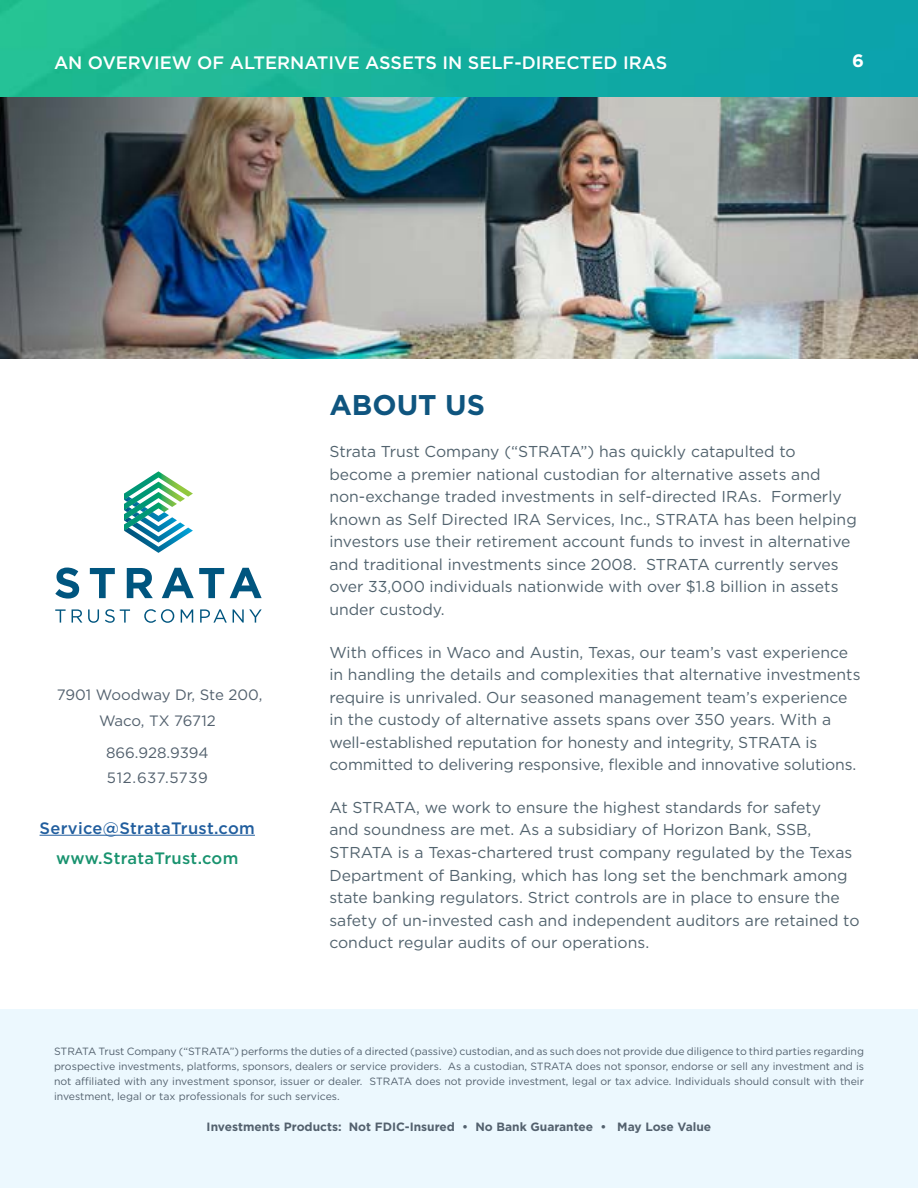
<style>
.page{position:relative;width:918px;height:1188px;background:#fff}
.page>*{position:absolute;margin:0;border:0;box-sizing:border-box;transform-origin:0 0}
.t1{font:700 28.5px "Gotham";color:#0f557f}
.t2{font:500 18px "Gotham";color:#fff}
.t3{font:700 18px "Gotham";color:#fff}
.t4{font:500 16.5px "Gotham";letter-spacing:.02em;color:#215e9e}
.t5{font:500 16.5px "Gotham";letter-spacing:.015em;color:#19936f}
.t6{font:15.75px/22.5px "Gotham";color:#52636e}
.t7{font:15px/25.5px "Gotham";color:#53616e;text-align:center}
.t8{font:700 12px "Gotham";color:#53616e}
.t9{font:10.5px/15px "Gotham";color:#53616e;text-align:justify}
</style>
<div class="page">
<img style="left:0;top:1px;width:918px;height:97px">
<div style="left:0;top:1010px;width:918px;height:178px;background:#ecf8fe"></div>
<img style="left:0;top:98px;width:918px;height:260px">
<hr style="left:40px;top:835px;width:215px;height:1px;background:#215e9e">
<svg style="left:55px;top:609px;width:11px;height:14px"></svg>
<svg style="left:72px;top:609px;width:10px;height:14px"></svg>
<svg style="left:88px;top:609px;width:11px;height:14px"></svg>
<svg style="left:105px;top:609px;width:25px;height:14px"></svg>
<svg style="left:144px;top:609px;width:30px;height:14px"></svg>
<svg style="left:181px;top:609px;width:12px;height:14px"></svg>
<svg style="left:200px;top:609px;width:27px;height:14px"></svg>
<svg style="left:233px;top:609px;width:29px;height:14px"></svg>
<svg style="left:55px;top:568px;width:24px;height:31px"></svg>
<svg style="left:90px;top:568px;width:25px;height:30px"></svg>
<svg style="left:127px;top:568px;width:26px;height:30px"></svg>
<svg style="left:162px;top:568px;width:62px;height:30px"></svg>
<svg style="left:230px;top:568px;width:32px;height:30px"></svg>
<svg style="left:124px;top:471px;width:69px;height:82px"></svg>
<p class="t2" style="left:54px;top:51px;width:615px">AN OVERVIEW OF ALTERNATIVE ASSETS IN SELF-DIRECTED IRAS</p>
<p class="t3" style="left:852px;top:48px;width:13px">6</p>
<p class="t7" style="left:57px;top:682px;width:207px">7901 Woodway Dr, Ste 200,<br>Waco, TX 76712</p>
<p class="t7" style="left:106px;top:739px;width:104px;text-align:left">866.928.9394<br>512.637.5739</p>
<p class="t4" style="left:40px;top:817px;width:217px">Service@StrataTrust.com</p>
<p class="t5" style="left:56px;top:847px;width:184px">www.StrataTrust.com</p>
<h1 class="t1" style="left:329px;top:386px;width:157px">ABOUT US</h1>
<p class="t6" style="left:329px;top:440px;width:529px">Strata Trust Company (“STRATA”) has quickly catapulted to become a premier national custodian for alternative assets and non-exchange traded investments in self-directed IRAs. Formerly known as Self Directed IRA Services, Inc., STRATA has been helping investors use their retirement account funds to invest in alternative and traditional investments since 2008. STRATA currently serves over 33,000 individuals nationwide with over $1.8 billion in assets under custody.</p>
<p class="t6" style="left:329px;top:641px;width:533px">With offices in Waco and Austin, Texas, our team’s vast experience in handling the details and complexities that alternative investments require is unrivaled. Our seasoned management team’s experience in the custody of alternative assets spans over 350 years. With a well-established reputation for honesty and integrity, STRATA is committed to delivering responsive, flexible and innovative solutions.</p>
<p class="t6" style="left:329px;top:796px;width:532px">At STRATA, we work to ensure the highest standards for safety<br>and soundness are met. As a subsidiary of Horizon Bank, SSB, STRATA is a Texas-chartered trust company regulated by the Texas Department of Banking, which has long set the benchmark among state banking regulators. Strict controls are in place to ensure the safety of un-invested cash and independent auditors are retained to conduct regular audits of our operations.</p>
<p class="t9" style="left:54px;top:1044px;width:812px">STRATA Trust Company (“STRATA”) performs the duties of a directed (passive) custodian, and as such does not provide due diligence to third parties regarding prospective investments, platforms, sponsors, dealers or service providers. As a custodian, STRATA does not sponsor, endorse or sell any investment and is not affiliated with any investment sponsor, issuer or dealer. STRATA does not provide investment, legal or tax advice. Individuals should consult with their investment, legal or tax professionals for such services.</p>
<p class="t8" style="left:207px;top:1119px;width:506px">Investments Products: Not FDIC-Insured • No Bank Guarantee • May Lose Value</p>
</div>
